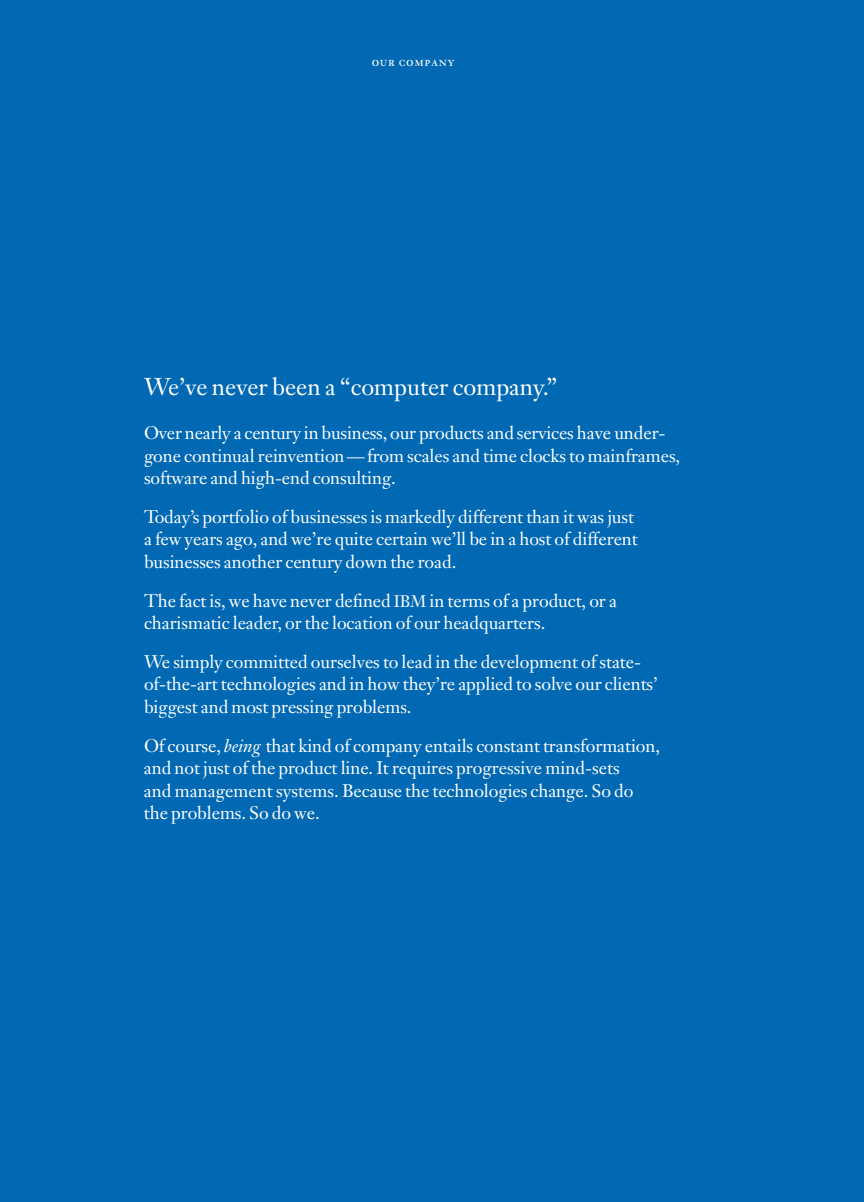
<style>
.page{position:relative;width:864px;height:1202px;background:#0168b3}
.page>*{position:absolute;margin:0;border:0;box-sizing:border-box;transform-origin:0 0}
.t1{font:24px "Janson Text";color:#fff}
.t2{font:18px/22.5px "Janson Text";letter-spacing:-.005em;color:#fff}
.t3{font:13.5px "Janson Text Roman SC";letter-spacing:.05em;color:#fff}
.s1{font-size:16.5px}
.s2{font-style:italic}
</style>
<div class="page">
<p class="t3" style="left:372px;top:56px;width:84px">our company</p>
<h1 class="t1" style="left:144px;top:377px;width:415px">We’ve never been a “computer company.”</h1>
<p class="t2" style="left:144px;top:423px;width:538px">Over nearly a century in business, our products and services have under&shy;gone continual reinvention—from scales and time clocks to mainframes, software and high-end consulting.</p>
<p class="t2" style="left:144px;top:507px;width:495px">Today’s portfolio of businesses is markedly different than it was just a few years ago, and we’re quite certain we’ll be in a host of different businesses another century down the road.</p>
<p class="t2" style="left:144px;top:591px;width:475px">The fact is, we have never defined <span class="s1">IBM</span> in terms of a product, or a charismatic leader, or the location of our headquarters.</p>
<p class="t2" style="left:144px;top:652px;width:515px">We simply committed ourselves to lead in the development of state&shy;of-the-art technologies and in how they’re applied to solve our clients’ biggest and most pressing problems.</p>
<p class="t2" style="left:144px;top:736px;width:518px">Of course, <span class="s2">being</span> that kind of company entails constant transformation, and not just of the product line. It requires progressive mind-sets<br>and management systems. Because the technologies change. So do the problems. So do we.</p>
</div>
